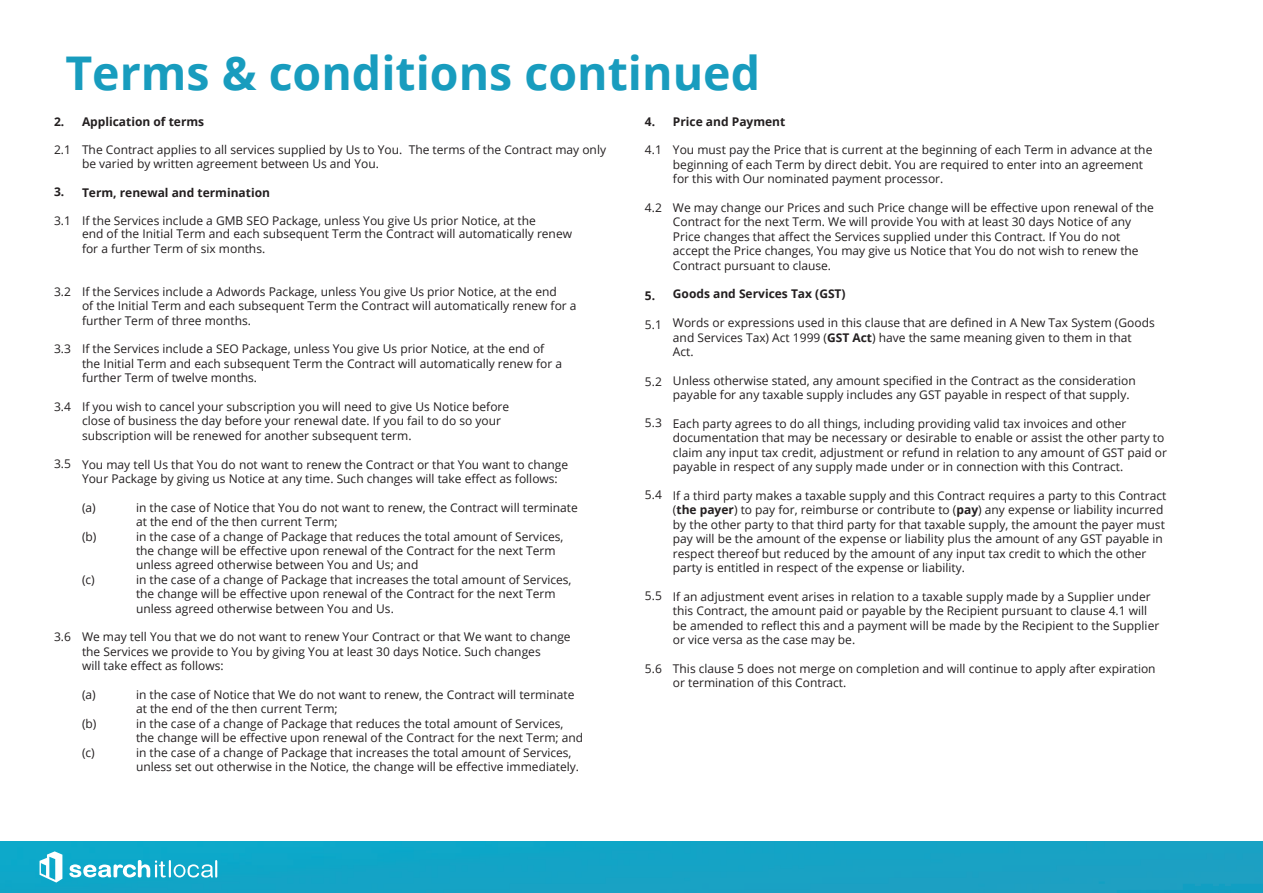
<style>
.page{position:relative;width:1263px;height:893px;background:#fff}
.page>*{position:absolute;margin:0;border:0;box-sizing:border-box;transform-origin:0 0}
.t1{font:700 46.5px "Open Sans";color:#189cbe}
.t2{font:12px/14.4px "Open Sans";color:#231f20}
.t3{font:700 12px "Open Sans";color:#231f20}
.s1{font-weight:700}
</style>
<div class="page">
<img style="left:0;top:842px;width:1263px;height:51px">
<svg style="left:40px;top:851px;width:22px;height:31px"></svg>
<svg style="left:69px;top:860px;width:148px;height:18px"></svg>
<h1 class="t1" style="left:65px;top:40px;width:696px">Terms &amp; conditions continued</h1>
<p class="t3" style="left:54px;top:113px;width:12px">2.</p>
<p class="t2" style="left:54px;top:143px;width:18px">2.1</p>
<p class="t3" style="left:54px;top:183px;width:12px">3.</p>
<p class="t2" style="left:54px;top:213px;width:18px">3.1</p>
<p class="t2" style="left:54px;top:284px;width:18px">3.2</p>
<p class="t2" style="left:54px;top:341px;width:18px">3.3</p>
<p class="t2" style="left:54px;top:399px;width:18px">3.4</p>
<p class="t2" style="left:54px;top:456px;width:18px">3.5</p>
<p class="t2" style="left:54px;top:629px;width:18px">3.6</p>
<p class="t3" style="left:82px;top:113px;width:124px">Application of terms</p>
<p class="t2" style="left:82px;top:142px;width:526px">The Contract applies to all services supplied by Us to You. The terms of the Contract may only be varied by written agreement between Us and You.</p>
<p class="t3" style="left:82px;top:184px;width:190px">Term, renewal and termination</p>
<p class="t2" style="left:82px;top:213px;width:492px;line-height:14px">If the Services include a GMB SEO Package, unless You give Us prior Notice, at the<br>end of the Initial Term and each subsequent Term the Contract will automatically renew for a further Term of six months.</p>
<p class="t2" style="left:82px;top:284px;width:496px">If the Services include a Adwords Package, unless You give Us prior Notice, at the end<br>of the Initial Term and each subsequent Term the Contract will automatically renew for a further Term of three months.</p>
<p class="t2" style="left:82px;top:341px;width:482px">If the Services include a SEO Package, unless You give Us prior Notice, at the end of the Initial Term and each subsequent Term the Contract will automatically renew for a further Term of twelve months.</p>
<p class="t2" style="left:82px;top:399px;width:429px">If you wish to cancel your subscription you will need to give Us Notice before close of business the day before your renewal date. If you fail to do so your subscription will be renewed for another subsequent term.</p>
<p class="t2" style="left:82px;top:457px;width:488px">You may tell Us that You do not want to renew the Contract or that You want to change<br>Your Package by giving us Notice at any time. Such changes will take effect as follows:</p>
<p class="t2" style="left:82px;top:500px;width:15px">(a)</p>
<p class="t2" style="left:136px;top:500px;width:443px">in the case of Notice that You do not want to renew, the Contract will terminate at the end of the then current Term;</p>
<p class="t2" style="left:82px;top:529px;width:16px">(b)</p>
<p class="t2" style="left:136px;top:529px;width:429px">in the case of a change of Package that reduces the total amount of Services, the change will be effective upon renewal of the Contract for the next Term unless agreed otherwise between You and Us; and</p>
<p class="t2" style="left:82px;top:572px;width:14px">(c)</p>
<p class="t2" style="left:136px;top:572px;width:437px">in the case of a change of Package that increases the total amount of Services, the change will be effective upon renewal of the Contract for the next Term unless agreed otherwise between You and Us.</p>
<p class="t2" style="left:82px;top:629px;width:490px">We may tell You that we do not want to renew Your Contract or that We want to change the Services we provide to You by giving You at least 30 days Notice. Such changes<br>will take effect as follows:</p>
<p class="t2" style="left:82px;top:687px;width:15px">(a)</p>
<p class="t2" style="left:136px;top:687px;width:440px">in the case of Notice that We do not want to renew, the Contract will terminate at the end of the then current Term;</p>
<p class="t2" style="left:82px;top:716px;width:16px">(b)</p>
<p class="t2" style="left:136px;top:716px;width:449px">in the case of a change of Package that reduces the total amount of Services, the change will be effective upon renewal of the Contract for the next Term; and</p>
<p class="t2" style="left:82px;top:745px;width:14px">(c)</p>
<p class="t2" style="left:136px;top:745px;width:444px">in the case of a change of Package that increases the total amount of Services, unless set out otherwise in the Notice, the change will be effective immediately.</p>
<p class="t3" style="left:645px;top:113px;width:12px">4.</p>
<p class="t2" style="left:645px;top:143px;width:18px">4.1</p>
<p class="t2" style="left:645px;top:200px;width:18px">4.2</p>
<p class="t3" style="left:645px;top:287px;width:12px">5.</p>
<p class="t2" style="left:645px;top:317px;width:18px">5.1</p>
<p class="t2" style="left:645px;top:374px;width:18px">5.2</p>
<p class="t2" style="left:645px;top:415px;width:18px">5.3</p>
<p class="t2" style="left:645px;top:487px;width:18px">5.4</p>
<p class="t2" style="left:645px;top:588px;width:18px">5.5</p>
<p class="t2" style="left:645px;top:661px;width:18px">5.6</p>
<p class="t3" style="left:673px;top:113px;width:114px">Price and Payment</p>
<p class="t2" style="left:673px;top:143px;width:481px">You must pay the Price that is current at the beginning of each Term in advance at the beginning of each Term by direct debit. You are required to enter into an agreement for this with Our nominated payment processor.</p>
<p class="t2" style="left:673px;top:200px;width:483px">We may change our Prices and such Price change will be effective upon renewal of the Contract for the next Term. We will provide You with at least 30 days Notice of any Price changes that affect the Services supplied under this Contract. If You do not accept the Price changes, You may give us Notice that You do not wish to renew the Contract pursuant to clause.</p>
<p class="t3" style="left:673px;top:286px;width:174px">Goods and Services Tax (GST)</p>
<p class="t2" style="left:673px;top:315px;width:483px">Words or expressions used in this clause that are defined in A New Tax System (Goods and Services Tax) Act 1999 (<span class="s1">GST Act</span>) have the same meaning given to them in that<br>Act.</p>
<p class="t2" style="left:673px;top:373px;width:464px">Unless otherwise stated, any amount specified in the Contract as the consideration payable for any taxable supply includes any GST payable in respect of that supply.</p>
<p class="t2" style="left:673px;top:416px;width:496px">Each party agrees to do all things, including providing valid tax invoices and other documentation that may be necessary or desirable to enable or assist the other party to claim any input tax credit, adjustment or refund in relation to any amount of GST paid or payable in respect of any supply made under or in connection with this Contract.</p>
<p class="t2" style="left:673px;top:488px;width:495px">If a third party makes a taxable supply and this Contract requires a party to this Contract (<span class="s1">the payer</span>) to pay for, reimburse or contribute to (<span class="s1">pay</span>) any expense or liability incurred by the other party to that third party for that taxable supply, the amount the payer must pay will be the amount of the expense or liability plus the amount of any GST payable in respect thereof but reduced by the amount of any input tax credit to which the other party is entitled in respect of the expense or liability.</p>
<p class="t2" style="left:673px;top:589px;width:488px">If an adjustment event arises in relation to a taxable supply made by a Supplier under this Contract, the amount paid or payable by the Recipient pursuant to clause 4.1 will be amended to reflect this and a payment will be made by the Recipient to the Supplier or vice versa as the case may be.</p>
<p class="t2" style="left:673px;top:661px;width:484px">This clause 5 does not merge on completion and will continue to apply after expiration or termination of this Contract.</p>
</div>
